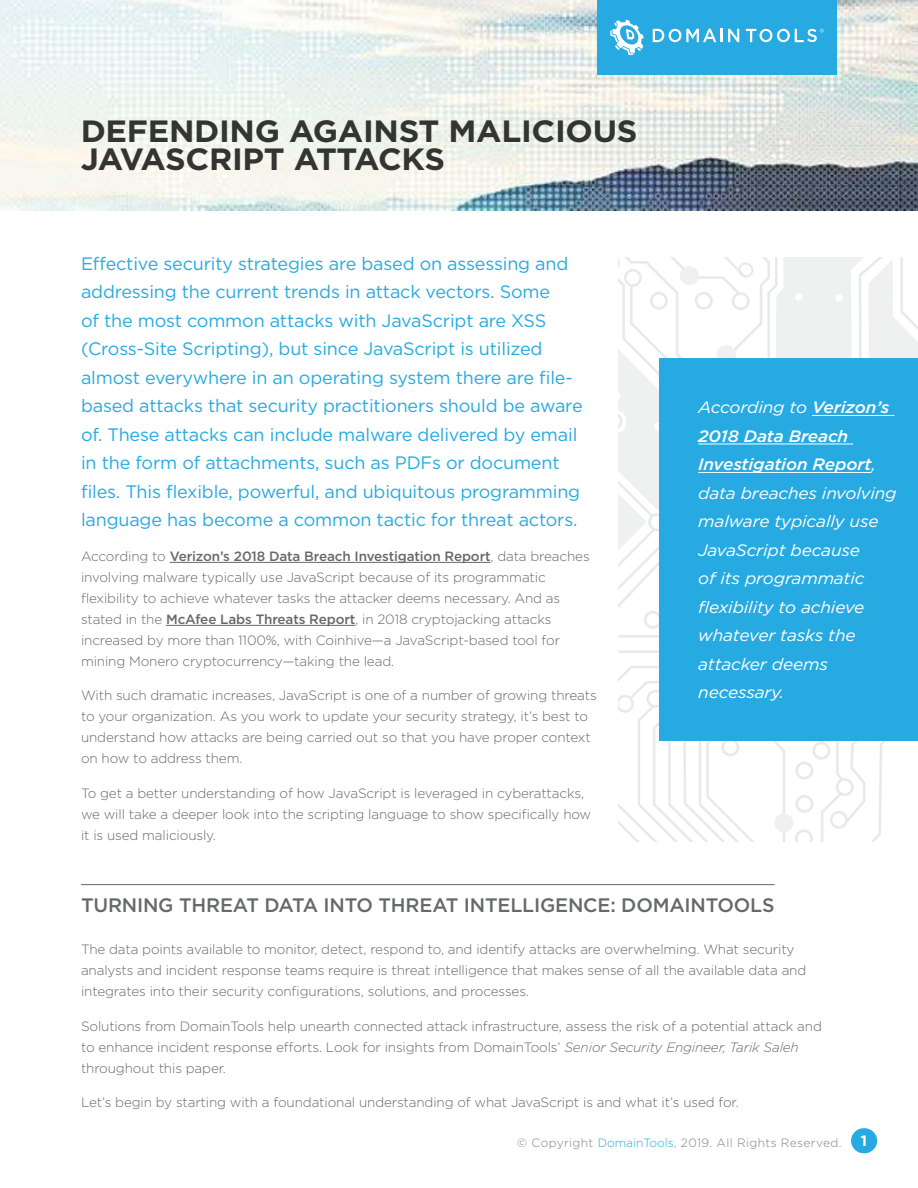
<style>
.page{position:relative;width:918px;height:1188px;background:#fff}
.page>*{position:absolute;margin:0;border:0;box-sizing:border-box;transform-origin:0 0}
.t1{font:700 30.75px/28.5px "Gotham";letter-spacing:-.01em;color:#343433;scale:1.05 1}
.t2{font:500 19.5px "Gotham";letter-spacing:-.01em;color:#67686b}
.t3{font:18px/28.5px "Gotham";letter-spacing:-.01em;color:#27aae1}
.t4{font:italic 16.5px/28.5px "Gotham";letter-spacing:-.01em;color:#fff;scale:1.05 1}
.t5{font:700 15px "Gotham";color:#fff}
.t6{font:300 13.5px/21px "Gotham";letter-spacing:-.01em;color:#67686b}
.t7{font:300 12px "Gotham";letter-spacing:.03em;color:#828181}
.s1{font-weight:500}
.s2{font-style:italic}
.s3{color:#27aae1}
</style>
<div class="page">
<img style="left:0;top:0;width:918px;height:211px">
<hr style="left:170px;top:562px;width:321px;height:1px;background:#67686b">
<hr style="left:166px;top:625px;width:189px;height:1px;background:#67686b">
<hr style="left:81px;top:884px;width:694px;height:1px;background:#67686b">
<svg style="left:618px;top:257px;width:300px;height:584px"></svg>
<div style="left:774px;top:813px;width:19px;height:19px;background:#eff0f0;border-radius:50%"></div>
<div style="left:660px;top:358px;width:258px;height:383px;background:#27aae1"></div>
<hr style="left:812px;top:415px;width:82px;height:1px;background:#fff">
<hr style="left:698px;top:444px;width:155px;height:1px;background:#fff">
<hr style="left:698px;top:472px;width:173px;height:1px;background:#fff">
<div style="left:597px;top:0;width:240px;height:75px;background:#27aae1"></div>
<svg style="left:653px;top:29px;width:86px;height:13px"></svg>
<svg style="left:610px;top:20px;width:34px;height:35px"></svg>
<svg style="left:746px;top:29px;width:78px;height:13px"></svg>
<div style="left:851px;top:1128px;width:26px;height:25px;background:#27aae1;border-radius:50%"></div>
<h1 class="t1" style="left:81px;top:116px;width:532px">DEFENDING AGAINST MALICIOUS<br>JAVASCRIPT ATTACKS</h1>
<p class="t3" style="left:81px;top:249px;width:503px">Effective security strategies are based on assessing and addressing the current trends in attack vectors. Some<br>of the most common attacks with JavaScript are XSS (Cross-Site Scripting), but since JavaScript is utilized almost everywhere in an operating system there are file&shy;based attacks that security practitioners should be aware of. These attacks can include malware delivered by email in the form of attachments, such as PDFs or document files. This flexible, powerful, and ubiquitous programming language has become a common tactic for threat actors.</p>
<p class="t6" style="left:81px;top:545px;width:510px">According to <span class="s1">Verizon’s 2018 Data Breach Investigation Report</span>, data breaches involving malware typically use JavaScript because of its programmatic flexibility to achieve whatever tasks the attacker deems necessary. And as stated in the <span class="s1">McAfee Labs Threats Report</span>, in 2018 cryptojacking attacks increased by more than 1100%, with Coinhive—a JavaScript-based tool for mining Monero cryptocurrency—taking the lead.</p>
<p class="t6" style="left:81px;top:684px;width:517px">With such dramatic increases, JavaScript is one of a number of growing threats to your organization. As you work to update your security strategy, it’s best to understand how attacks are being carried out so that you have proper context on how to address them.</p>
<p class="t6" style="left:81px;top:782px;width:512px">To get a better understanding of how JavaScript is leveraged in cyberattacks, we will take a deeper look into the scripting language to show specifically how it is used maliciously.</p>
<p class="t4" style="left:698px;top:393px;width:190px">According to <span class="s1">Verizon’s<br>2018 Data Breach<br>Investigation Report</span>, data breaches involving malware typically use<br>JavaScript because<br>of its programmatic flexibility to achieve whatever tasks the attacker deems necessary.</p>
<h2 class="t2" style="left:81px;top:892px;width:695px">TURNING THREAT DATA INTO THREAT INTELLIGENCE: DOMAINTOOLS</h2>
<p class="t6" style="left:81px;top:938px;width:727px">The data points available to monitor, detect, respond to, and identify attacks are overwhelming. What security analysts and incident response teams require is threat intelligence that makes sense of all the available data and integrates into their security configurations, solutions, and processes.</p>
<p class="t6" style="left:81px;top:1015px;width:742px">Solutions from DomainTools help unearth connected attack infrastructure, assess the risk of a potential attack and to enhance incident response efforts. Look for insights from DomainTools’ <span class="s2">Senior Security Engineer, Tarik Saleh </span>throughout this paper.</p>
<p class="t6" style="left:81px;top:1091px;width:659px">Let’s begin by starting with a foundational understanding of what JavaScript is and what it’s used for.</p>
<p class="t7" style="left:517px;top:1135px;width:326px">© Copyright <span class="s3">DomainTools,</span> 2019. All Rights Reserved.</p>
<p class="t5" style="left:861px;top:1131px;width:8px">1</p>
</div>
